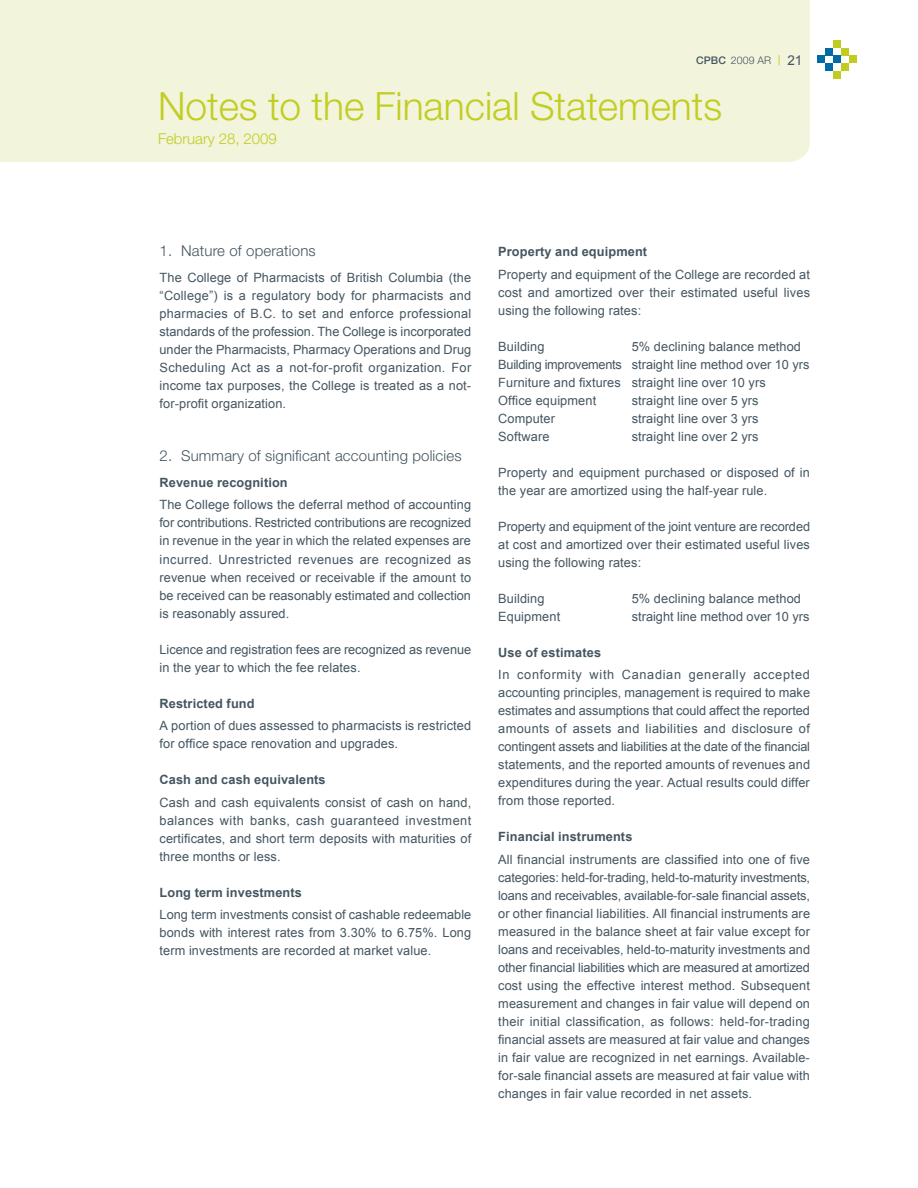
<style>
.page{position:relative;width:918px;height:1188px;background:#fff}
.page>*{position:absolute;margin:0;border:0;box-sizing:border-box;transform-origin:0 0}
.t1{font:300 39px "Helvetica Neue";color:#c2cd23}
.t2{font:300 15px "Helvetica Neue";letter-spacing:.01em;color:#455560}
.t3{font:300 15px "Helvetica Neue";color:#c2cd23}
.t4{font:12.75px/18px "Arial";letter-spacing:.01em;color:#455560;text-align:justify}
.t5{font:700 12.75px "Arial";letter-spacing:.01em;color:#455560}
.t6{font:300 10.5px "Helvetica Neue";letter-spacing:.01em;color:#455560}
.s1{font-weight:500}
.s2{font-family:"Arial";font-weight:400;font-size:10.8px;color:#c2cd23}
.s3{font-family:"Arial";font-weight:400;font-size:13.5px}
</style>
<div class="page">
<div style="left:818px;top:56px;width:7px;height:7px;background:#006aa4"></div>
<div style="left:825px;top:63px;width:8px;height:8px;background:#006aa4"></div>
<div style="left:825px;top:48px;width:8px;height:8px;background:#006aa4"></div>
<div style="left:833px;top:56px;width:8px;height:7px;background:#006aa4"></div>
<div style="left:841px;top:48px;width:8px;height:8px;background:#c2cb20"></div>
<div style="left:841px;top:63px;width:8px;height:8px;background:#c2cb20"></div>
<div style="left:833px;top:40px;width:8px;height:8px;background:#c2cb20"></div>
<div style="left:833px;top:71px;width:8px;height:8px;background:#c2cb20"></div>
<div style="left:849px;top:56px;width:8px;height:7px;background:#c2cb20"></div>
<div style="left:0;top:0;width:810px;height:162px;background:#f2f4db"></div>
<p class="t6" style="left:696px;top:54px;width:108px"><span class="s1">CPBC</span> 2009 AR <span class="s2">|</span> <span class="s3">21</span></p>
<h1 class="t1" style="left:158px;top:82px;width:566px">Notes to the Financial Statements</h1>
<p class="t3" style="left:158px;top:129px;width:120px">February 28, 2009</p>
<p class="t2" style="left:160px;top:242px;width:158px">1. Nature of operations</p>
<p class="t4" style="left:160px;top:269px;width:313px">The College of Pharmacists of British Columbia (the “College”) is a regulatory body for pharmacists and pharmacies of B.C. to set and enforce professional standards of the profession. The College is incorporated under the Pharmacists, Pharmacy Operations and Drug Scheduling Act as a not-for-profit organization. For income tax purposes, the College is treated as a not&shy;for-profit organization.</p>
<p class="t2" style="left:160px;top:446px;width:304px">2. Summary of significant accounting policies</p>
<p class="t5" style="left:160px;top:474px;width:130px">Revenue recognition</p>
<p class="t4" style="left:160px;top:496px;width:313px">The College follows the deferral method of accounting for contributions. Restricted contributions are recognized in revenue in the year in which the related expenses are incurred. Unrestricted revenues are recognized as revenue when received or receivable if the amount to be received can be reasonably estimated and collection is reasonably assured.</p>
<p class="t4" style="left:160px;top:640px;width:313px">Licence and registration fees are recognized as revenue in the year to which the fee relates.</p>
<p class="t5" style="left:160px;top:695px;width:97px">Restricted fund</p>
<p class="t4" style="left:160px;top:717px;width:313px">A portion of dues assessed to pharmacists is restricted for office space renovation and upgrades.</p>
<p class="t5" style="left:160px;top:771px;width:168px">Cash and cash equivalents</p>
<p class="t4" style="left:160px;top:793px;width:313px">Cash and cash equivalents consist of cash on hand, balances with banks, cash guaranteed investment certificates, and short term deposits with maturities of three months or less.</p>
<p class="t5" style="left:160px;top:884px;width:144px">Long term investments</p>
<p class="t4" style="left:160px;top:906px;width:313px">Long term investments consist of cashable redeemable bonds with interest rates from 3.30% to 6.75%. Long term investments are recorded at market value.</p>
<p class="t5" style="left:498px;top:243px;width:150px">Property and equipment</p>
<p class="t4" style="left:498px;top:265px;width:313px">Property and equipment of the College are recorded at cost and amortized over their estimated useful lives using the following rates:</p>
<p class="t4" style="left:498px;top:337px;width:48px">Building</p>
<p class="t4" style="left:498px;top:337px;width:313px;text-align:left;text-indent:134px">5% declining balance method Building improvements straight line method over 10 yrs Furniture and fixtures straight line over 10 yrs<br>Office equipment</p>
<p class="t4" style="left:632px;top:391px;width:128px">straight line over 5 yrs</p>
<p class="t4" style="left:498px;top:409px;width:58px">Computer</p>
<p class="t4" style="left:632px;top:409px;width:128px">straight line over 3 yrs</p>
<p class="t4" style="left:498px;top:427px;width:53px">Software</p>
<p class="t4" style="left:632px;top:427px;width:128px">straight line over 2 yrs</p>
<p class="t4" style="left:498px;top:463px;width:313px">Property and equipment purchased or disposed of in the year are amortized using the half-year rule.</p>
<p class="t4" style="left:498px;top:517px;width:313px">Property and equipment of the joint venture are recorded at cost and amortized over their estimated useful lives using the following rates:</p>
<p class="t4" style="left:498px;top:589px;width:48px">Building</p>
<p class="t4" style="left:632px;top:589px;width:171px">5% declining balance method</p>
<p class="t4" style="left:498px;top:607px;width:63px">Equipment</p>
<p class="t4" style="left:632px;top:607px;width:179px">straight line method over 10 yrs</p>
<p class="t5" style="left:498px;top:644px;width:104px">Use of estimates</p>
<p class="t4" style="left:498px;top:666px;width:313px">In conformity with Canadian generally accepted accounting principles, management is required to make estimates and assumptions that could affect the reported amounts of assets and liabilities and disclosure of contingent assets and liabilities at the date of the financial statements, and the reported amounts of revenues and expenditures during the year. Actual results could differ from those reported.</p>
<p class="t5" style="left:498px;top:828px;width:136px">Financial instruments</p>
<p class="t4" style="left:498px;top:851px;width:313px">All financial instruments are classified into one of five categories: held-for-trading, held-to-maturity investments, loans and receivables, available-for-sale financial assets, or other financial liabilities. All financial instruments are measured in the balance sheet at fair value except for loans and receivables, held-to-maturity investments and other financial liabilities which are measured at amortized cost using the effective interest method. Subsequent measurement and changes in fair value will depend on their initial classification, as follows: held-for-trading financial assets are measured at fair value and changes in fair value are recognized in net earnings. Available&shy;for-sale financial assets are measured at fair value with changes in fair value recorded in net assets.</p>
</div>
